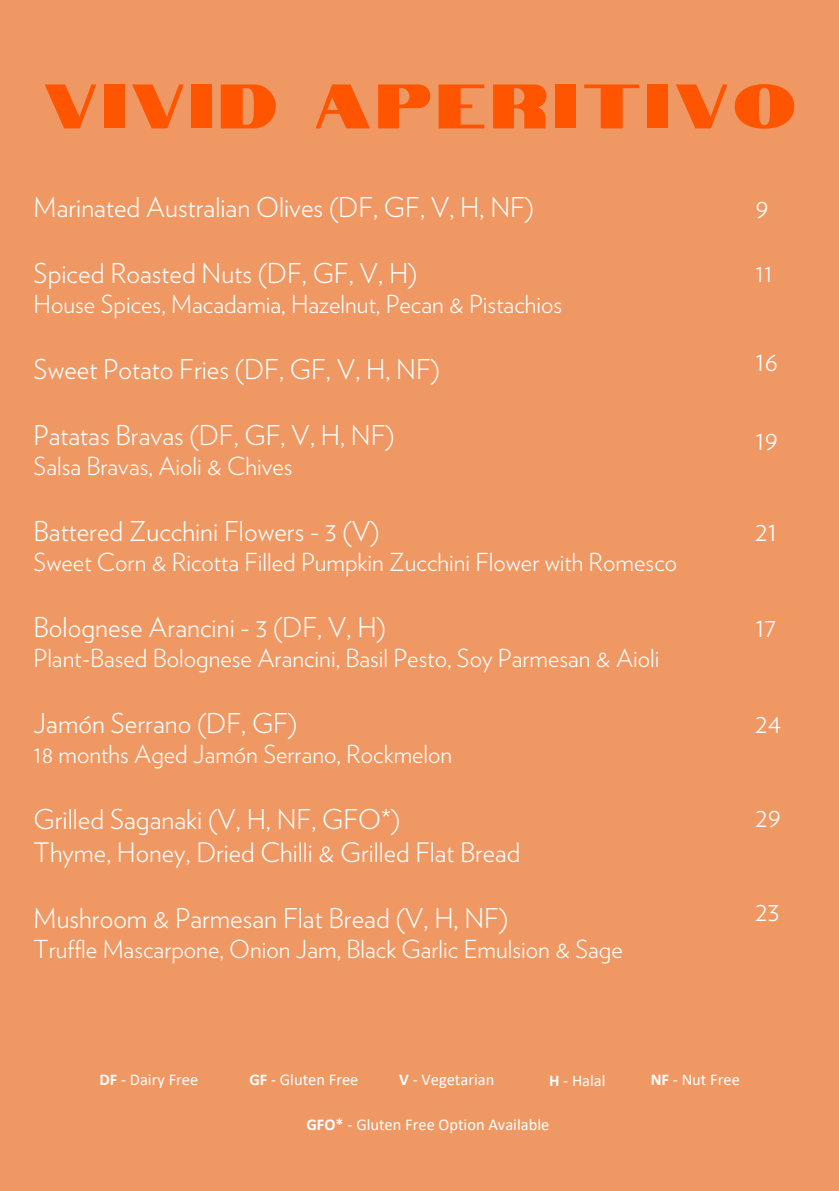
<style>
.page{position:relative;width:839px;height:1191px;background:#fff}
.page>*{position:absolute;margin:0;border:0;box-sizing:border-box;transform-origin:0 0}
.t1{font:62.8px "Notable";letter-spacing:.085em;color:#ff5400}
.t2{font:300 27.8px "Verlag";color:#fff}
.t3{font:300 27.2px "Verlag";color:#fff}
.t4{font:300 26.8px "Verlag";color:#fff}
.t5{font:300 25.6px "Verlag";color:#fff}
.t6{font:300 24.8px "Verlag";color:#fff}
.t7{font:16.4px "Calibri";color:#fff}
.s1{font-weight:700}
</style>
<div class="page">
<div style="left:0;top:0;width:838px;height:1191px;background:#ef9863"></div>
<p class="t1" style="left:44px;top:57px;width:753px">VIVID APERITIVO</p>
<h1 class="t3" style="left:34px;top:195px;width:502px">Marinated Australian Olives (DF, GF, V, H, NF)</h1>
<h2 class="t3" style="left:34px;top:261px;width:385px">Spiced Roasted Nuts (DF, GF, V, H)</h2>
<h2 class="t6" style="left:34px;top:293px;width:530px">House Spices, Macadamia, Hazelnut, Pecan &amp; Pistachios</h2>
<h3 class="t3" style="left:34px;top:357px;width:408px">Sweet Potato Fries (DF, GF, V, H, NF)</h3>
<h2 class="t3" style="left:34px;top:423px;width:362px">Patatas Bravas (DF, GF, V, H, NF)</h2>
<h2 class="t6" style="left:34px;top:455px;width:260px">Salsa Bravas, Aioli &amp; Chives</h2>
<h2 class="t3" style="left:34px;top:519px;width:347px">Battered Zucchini Flowers - 3 (V)</h2>
<h2 class="t6" style="left:34px;top:551px;width:645px">Sweet Corn &amp; Ricotta Filled Pumpkin Zucchini Flower with Romesco</h2>
<h3 class="t3" style="left:34px;top:615px;width:354px">Bolognese Arancini - 3 (DF, V, H)</h3>
<h3 class="t6" style="left:34px;top:647px;width:627px">Plant-Based Bolognese Arancini, Basil Pesto, Soy Parmesan &amp; Aioli</h3>
<h3 class="t3" style="left:34px;top:711px;width:265px">Jamón Serrano (DF, GF)</h3>
<h3 class="t6" style="left:34px;top:743px;width:420px">18 months Aged Jamón Serrano, Rockmelon</h3>
<h3 class="t3" style="left:34px;top:807px;width:368px">Grilled Saganaki (V, H, NF, GFO*)</h3>
<h3 class="t4" style="left:34px;top:840px;width:488px">Thyme, Honey, Dried Chilli &amp; Grilled Flat Bread</h3>
<h2 class="t3" style="left:34px;top:906px;width:476px">Mushroom &amp; Parmesan Flat Bread (V, H, NF)</h2>
<h2 class="t6" style="left:34px;top:938px;width:590px">Truffle Mascarpone, Onion Jam, Black Garlic Emulsion &amp; Sage</h2>
<h3 class="t2" style="left:755px;top:196px;width:15px">9</h3>
<h2 class="t5" style="left:755px;top:262px;width:19px">11</h2>
<h2 class="t2" style="left:755px;top:349px;width:24px">16</h2>
<h2 class="t2" style="left:755px;top:428px;width:24px">19</h2>
<h2 class="t2" style="left:755px;top:519px;width:23px">21</h2>
<h2 class="t2" style="left:755px;top:615px;width:22px">17</h2>
<h2 class="t2" style="left:755px;top:711px;width:27px">24</h2>
<h2 class="t2" style="left:755px;top:805px;width:27px">29</h2>
<h2 class="t2" style="left:755px;top:898px;width:25px">23</h2>
<h2 class="t7" style="left:100px;top:1073px;width:100px"><span class="s1">DF</span> - Dairy Free</h2>
<p class="t7" style="left:249px;top:1073px;width:110px"><span class="s1">GF</span> - Gluten Free</p>
<p class="t7" style="left:399px;top:1073px;width:97px"><span class="s1">V</span> - Vegetarian</p>
<p class="t7" style="left:549px;top:1073px;width:58px"><span class="s1">H</span> - Halal</p>
<p class="t7" style="left:650px;top:1073px;width:90px"><span class="s1">NF</span> - Nut Free</p>
<p class="t7" style="left:306px;top:1118px;width:244px"><span class="s1">GFO*</span> - Gluten Free Option Available</p>
</div>
